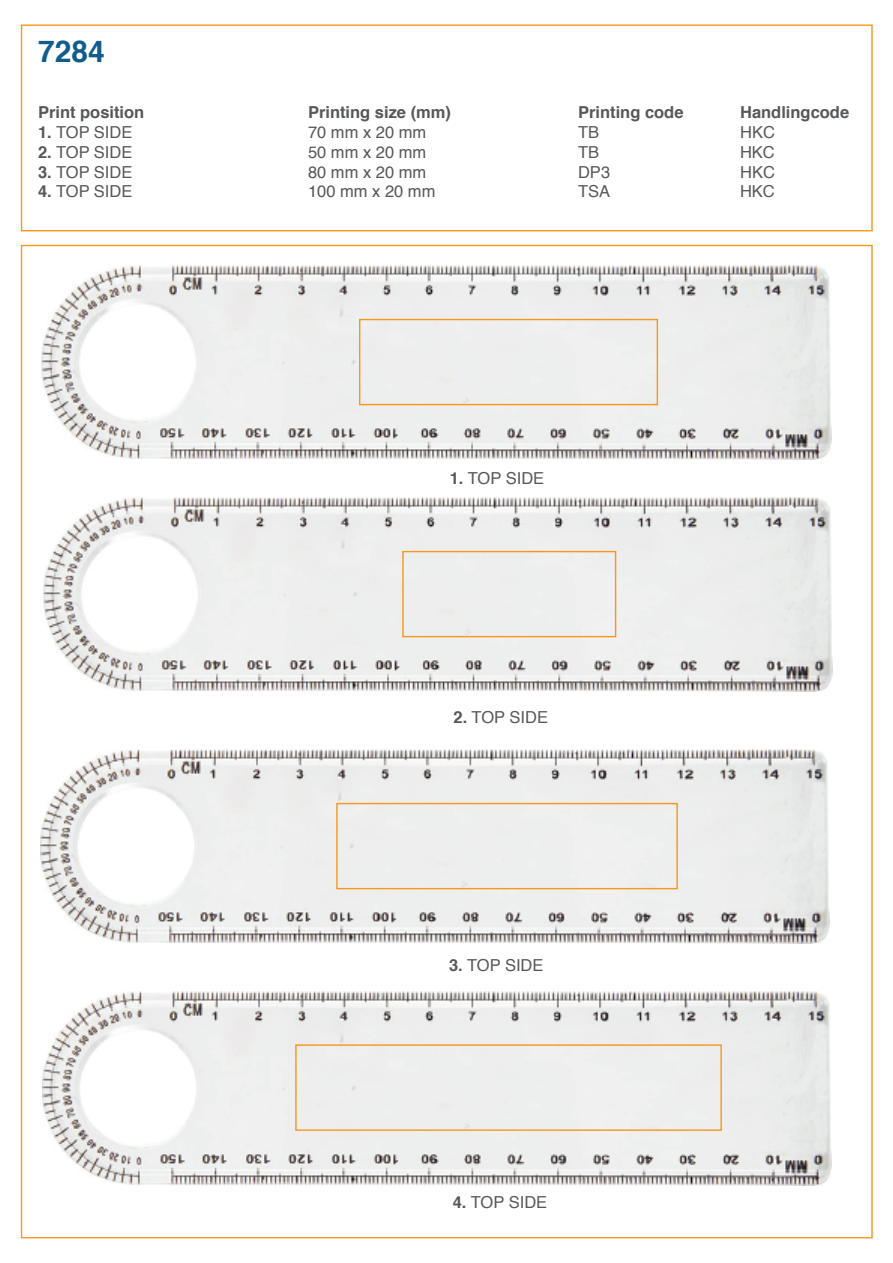
<style>
.page{position:relative;width:893px;height:1263px;background:#fff}
.page>*{position:absolute;margin:0;border:0;box-sizing:border-box;transform-origin:0 0}
.t1{font:700 30px "Helvetica";color:#0f5c8d}
.t2{font:16.5px "Helvetica";color:#57585a}
.t3{font:700 16.5px "Helvetica";color:#57585a}
.s1{font-weight:700}
</style>
<div class="page">
<div style="left:21px;top:24px;width:852px;height:207px;border:1px solid #f7981d"></div>
<img style="left:41px;top:265px;width:790px;height:194px">
<div style="left:359px;top:319px;width:299px;height:86px;border:1px solid #f7981d"></div>
<img style="left:43px;top:497px;width:789px;height:195px">
<div style="left:402px;top:551px;width:214px;height:86px;border:1px solid #f7981d"></div>
<img style="left:40px;top:749px;width:790px;height:195px">
<div style="left:336px;top:803px;width:342px;height:86px;border:1px solid #f7981d"></div>
<img style="left:42px;top:991px;width:789px;height:194px">
<div style="left:295px;top:1044px;width:427px;height:87px;border:1px solid #f7981d"></div>
<h1 class="t1" style="left:38px;top:28px;width:68px">7284</h1>
<p class="t3" style="left:38px;top:99px;width:108px">Print position</p>
<p class="t3" style="left:308px;top:99px;width:145px">Printing size (mm)</p>
<p class="t3" style="left:578px;top:99px;width:107px">Printing code</p>
<p class="t3" style="left:740px;top:99px;width:111px">Handlingcode</p>
<p class="t2" style="left:38px;top:120px;width:96px"><span class="s1">1.</span> TOP SIDE</p>
<p class="t2" style="left:308px;top:120px;width:120px">70 mm x 20 mm</p>
<p class="t2" style="left:578px;top:120px;width:23px">TB</p>
<p class="t2" style="left:740px;top:120px;width:36px">HKC</p>
<p class="t2" style="left:38px;top:139px;width:96px"><span class="s1">2.</span> TOP SIDE</p>
<p class="t2" style="left:308px;top:139px;width:120px">50 mm x 20 mm</p>
<p class="t2" style="left:578px;top:139px;width:23px">TB</p>
<p class="t2" style="left:740px;top:139px;width:36px">HKC</p>
<p class="t2" style="left:38px;top:159px;width:96px"><span class="s1">3.</span> TOP SIDE</p>
<p class="t2" style="left:308px;top:159px;width:120px">80 mm x 20 mm</p>
<p class="t2" style="left:578px;top:159px;width:34px">DP3</p>
<p class="t2" style="left:740px;top:159px;width:36px">HKC</p>
<p class="t2" style="left:38px;top:179px;width:96px"><span class="s1">4.</span> TOP SIDE</p>
<p class="t2" style="left:308px;top:179px;width:129px">100 mm x 20 mm</p>
<p class="t2" style="left:578px;top:179px;width:34px">TSA</p>
<p class="t2" style="left:740px;top:179px;width:36px">HKC</p>
<p class="t2" style="left:450px;top:466px;width:96px"><span class="s1">1.</span> TOP SIDE</p>
<p class="t2" style="left:454px;top:704px;width:96px"><span class="s1">2.</span> TOP SIDE</p>
<p class="t2" style="left:449px;top:953px;width:96px"><span class="s1">3.</span> TOP SIDE</p>
<p class="t2" style="left:453px;top:1189px;width:96px"><span class="s1">4.</span> TOP SIDE</p>
</div>
